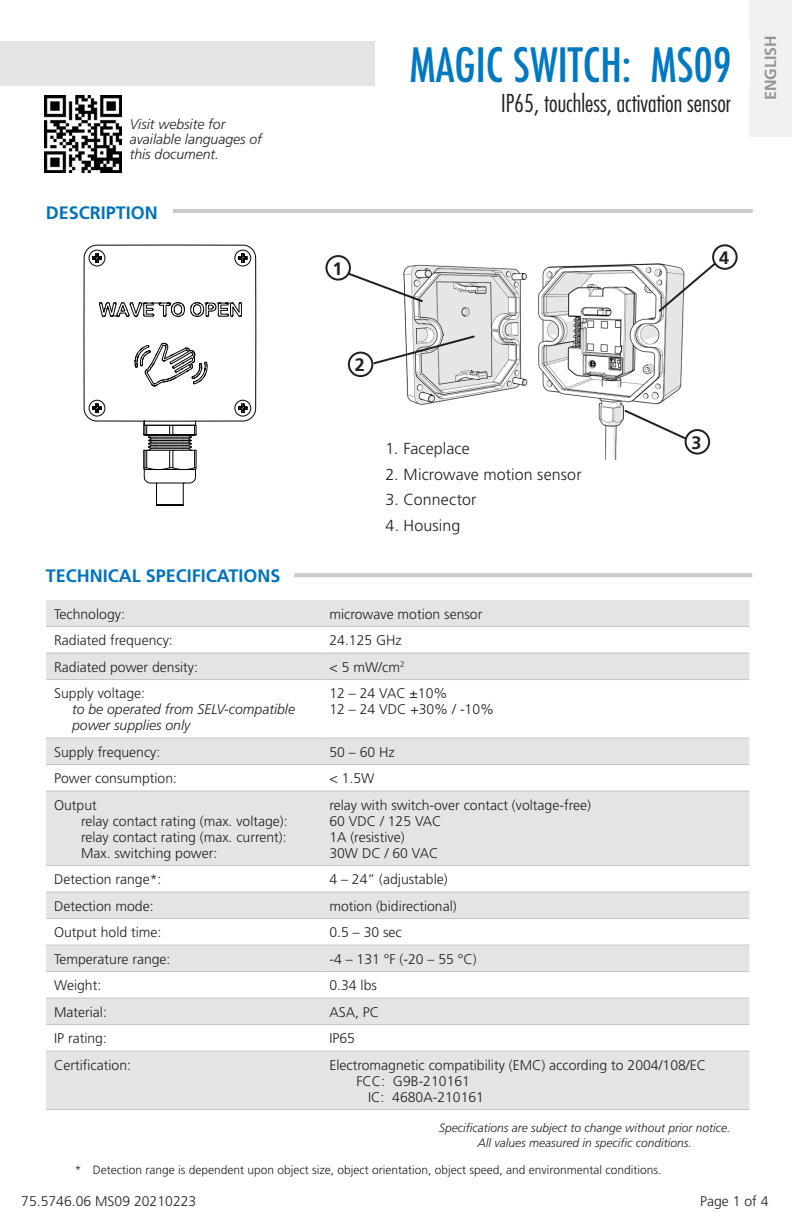
<style>
.page{position:relative;width:792px;height:1224px;background:#fff}
.page>*{position:absolute;margin:0;border:0;box-sizing:border-box;transform-origin:0 0}
.t1{font:500 condensed 46px "Futura";color:#0079c2}
.t2{font:300 condensed 24px "Futura Std";color:#231f20}
.t3{font:700 18px "Frutiger LT Std";color:#0073bc}
.Section_Headings{font:700 18px "Frutiger LT Std";color:#231f20}
.t4{font:300 16px "Frutiger LT Std";letter-spacing:.005em;color:#231f20}
.t5{font:700 16px "Frutiger LT Std";color:#939598}
.t6{font:300 14px "Frutiger LT Std";color:#231f20}
.t7{font:italic 300 14px/15px "Frutiger LT Std";color:#231f20}
.t8{font:300 12px "Frutiger LT Std";color:#231f20}
.t9{font:italic 300 12px "Frutiger LT Std";color:#231f20}
</style>
<div class="page">
<svg style="left:346px;top:272px;width:32px;height:14px"></svg>
<img style="left:378px;top:263px;width:333px;height:197px">
<svg style="left:371px;top:334px;width:106px;height:32px"></svg>
<svg style="left:622px;top:408px;width:67px;height:34px"></svg>
<svg style="left:656px;top:261px;width:62px;height:53px"></svg>
<div style="left:712px;top:244px;width:26px;height:26px;border:2px solid #231f20;border-radius:50%"></div>
<div style="left:325px;top:255px;width:26px;height:26px;border:2px solid #231f20;border-radius:50%"></div>
<div style="left:348px;top:352px;width:25px;height:25px;border:2px solid #231f20;border-radius:50%"></div>
<div style="left:685px;top:429px;width:25px;height:26px;border:2px solid #231f20;border-radius:50%"></div>
<svg style="left:84px;top:85px;width:172px;height:421px"></svg>
<hr style="left:44px;top:209px;width:709px;height:4px;background:#caccc8">
<div style="left:0;top:41px;width:750px;height:44px;background:#e4e5e3"></div>
<div style="left:750px;top:0;width:42px;height:137px;background:#f0f2f0"></div>
<div style="left:375px;top:40px;width:375px;height:45px;background:#fff"></div>
<img style="left:45px;top:95px;width:77px;height:77px">
<hr style="left:43px;top:573px;width:709px;height:4px;background:#caccc8">
<div style="left:40px;top:564px;width:254px;height:23px;background:#fff"></div>
<div style="left:40px;top:200px;width:132px;height:23px;background:#fff"></div>
<div style="left:46px;top:600px;width:703px;height:509px;background:#e4e5e3"></div>
<svg style="left:46px;top:627px;width:703px;height:26px"></svg>
<div style="left:46px;top:654px;width:703px;height:25px;background:#e4e5e3"></div>
<svg style="left:46px;top:680px;width:703px;height:371px"></svg>
<hr style="left:46px;top:626px;width:275px;height:1px;background:#c3c6c1">
<hr style="left:321px;top:626px;width:428px;height:1px;background:#c3c6c1">
<hr style="left:46px;top:653px;width:275px;height:1px;background:#c3c6c1">
<hr style="left:321px;top:653px;width:428px;height:1px;background:#c3c6c1">
<hr style="left:46px;top:679px;width:275px;height:1px;background:#c3c6c1">
<hr style="left:321px;top:679px;width:428px;height:1px;background:#c3c6c1">
<hr style="left:46px;top:738px;width:275px;height:1px;background:#c3c6c1">
<hr style="left:321px;top:738px;width:428px;height:1px;background:#c3c6c1">
<hr style="left:46px;top:764px;width:275px;height:1px;background:#c3c6c1">
<hr style="left:321px;top:764px;width:428px;height:1px;background:#c3c6c1">
<hr style="left:46px;top:791px;width:275px;height:1px;background:#c3c6c1">
<hr style="left:321px;top:791px;width:428px;height:1px;background:#c3c6c1">
<hr style="left:46px;top:865px;width:275px;height:1px;background:#c3c6c1">
<hr style="left:321px;top:865px;width:428px;height:1px;background:#c3c6c1">
<hr style="left:46px;top:892px;width:275px;height:1px;background:#c3c6c1">
<hr style="left:321px;top:892px;width:428px;height:1px;background:#c3c6c1">
<hr style="left:46px;top:918px;width:275px;height:1px;background:#c3c6c1">
<hr style="left:321px;top:918px;width:428px;height:1px;background:#c3c6c1">
<hr style="left:46px;top:945px;width:275px;height:1px;background:#c3c6c1">
<hr style="left:321px;top:945px;width:428px;height:1px;background:#c3c6c1">
<hr style="left:46px;top:971px;width:275px;height:1px;background:#c3c6c1">
<hr style="left:321px;top:971px;width:428px;height:1px;background:#c3c6c1">
<hr style="left:46px;top:998px;width:275px;height:1px;background:#c3c6c1">
<hr style="left:321px;top:998px;width:428px;height:1px;background:#c3c6c1">
<hr style="left:46px;top:1024px;width:275px;height:1px;background:#c3c6c1">
<hr style="left:321px;top:1024px;width:428px;height:1px;background:#c3c6c1">
<hr style="left:46px;top:1051px;width:275px;height:1px;background:#c3c6c1">
<hr style="left:321px;top:1051px;width:428px;height:1px;background:#c3c6c1">
<hr style="left:46px;top:1109px;width:275px;height:1px;background:#c3c6c1">
<hr style="left:321px;top:1109px;width:428px;height:1px;background:#c3c6c1">
<p class="t7" style="left:130px;top:117px;width:134px">Visit website for available languages of this document.</p>
<p class="t3" style="left:46px;top:202px;width:114px">DESCRIPTION</p>
<p class="t3" style="left:46px;top:565px;width:236px">TECHNICAL SPECIFICATIONS</p>
<p class="t1" style="left:410px;top:35px;width:324px">MAGIC SWITCH: MS09</p>
<p class="t2" style="left:501px;top:89px;width:231px">IP65, touchless, activation sensor</p>
<p class="Section_Headings" style="left:332px;top:258px;width:12px">1</p>
<p class="Section_Headings" style="left:355px;top:354px;width:12px">2</p>
<p class="t4" style="left:386px;top:439px;width:86px">1. Faceplace</p>
<p class="t4" style="left:386px;top:465px;width:198px">2. Microwave motion sensor</p>
<p class="t4" style="left:386px;top:491px;width:92px">3. Connector</p>
<p class="t4" style="left:386px;top:517px;width:76px">4. Housing</p>
<p class="Section_Headings" style="left:719px;top:247px;width:12px">4</p>
<p class="Section_Headings" style="left:692px;top:432px;width:12px">3</p>
<p class="t6" style="left:54px;top:606px;width:72px">Technology:</p>
<p class="t6" style="left:329px;top:606px;width:154px">microwave motion sensor</p>
<p class="t6" style="left:54px;top:632px;width:120px">Radiated frequency:</p>
<p class="t6" style="left:329px;top:632px;width:74px">24.125 GHz</p>
<p class="t6" style="left:54px;top:659px;width:145px">Radiated power density:</p>
<p class="t6" style="left:329px;top:659px;width:77px">&lt; 5 mW/cm<sup>2</sup></p>
<p class="t6" style="left:54px;top:685px;width:93px">Supply voltage:</p>
<p class="t7" style="left:72px;top:701px;width:224px;line-height:16px">to be operated from SELV-compatible power supplies only</p>
<p class="t6" style="left:329px;top:685px;width:120px">12 – 24 VAC ±10%</p>
<p class="t6" style="left:329px;top:701px;width:166px">12 – 24 VDC +30% / -10%</p>
<p class="t6" style="left:54px;top:744px;width:108px">Supply frequency:</p>
<p class="t6" style="left:329px;top:744px;width:67px">50 – 60 Hz</p>
<p class="t6" style="left:54px;top:770px;width:124px">Power consumption:</p>
<p class="t6" style="left:329px;top:770px;width:46px">&lt; 1.5W</p>
<p class="t6" style="left:54px;top:797px;width:44px">Output</p>
<p class="t6" style="left:81px;top:813px;width:208px">relay contact rating (max. voltage):</p>
<p class="t6" style="left:81px;top:829px;width:207px">relay contact rating (max. current):</p>
<p class="t6" style="left:81px;top:845px;width:138px">Max. switching power:</p>
<p class="t6" style="left:329px;top:797px;width:263px">relay with switch-over contact (voltage-free)</p>
<p class="t6" style="left:329px;top:813px;width:114px">60 VDC / 125 VAC</p>
<p class="t6" style="left:329px;top:829px;width:77px">1A (resistive)</p>
<p class="t6" style="left:329px;top:845px;width:110px">30W DC / 60 VAC</p>
<p class="t6" style="left:54px;top:871px;width:109px">Detection range*:</p>
<p class="t6" style="left:329px;top:871px;width:120px">4 – 24” (adjustable)</p>
<p class="t6" style="left:54px;top:898px;width:101px">Detection mode:</p>
<p class="t6" style="left:329px;top:898px;width:129px">motion (bidirectional)</p>
<p class="t6" style="left:54px;top:924px;width:109px">Output hold time:</p>
<p class="t6" style="left:329px;top:924px;width:74px">0.5 – 30 sec</p>
<p class="t6" style="left:54px;top:951px;width:118px">Temperature range:</p>
<p class="t6" style="left:329px;top:951px;width:149px">-4 – 131 °F (-20 – 55 °C)</p>
<p class="t6" style="left:54px;top:977px;width:49px">Weight:</p>
<p class="t6" style="left:329px;top:977px;width:49px">0.34 lbs</p>
<p class="t6" style="left:54px;top:1004px;width:54px">Material:</p>
<p class="t6" style="left:329px;top:1004px;width:51px">ASA, PC</p>
<p class="t6" style="left:54px;top:1030px;width:54px">IP rating:</p>
<p class="t6" style="left:329px;top:1030px;width:27px">IP65</p>
<p class="t6" style="left:54px;top:1057px;width:78px">Certification:</p>
<p class="t6" style="left:329px;top:1057px;width:378px">Electromagnetic compatibility (EMC) according to 2004/108/EC</p>
<p class="t6" style="left:356px;top:1073px;width:115px">FCC: G9B-210161</p>
<p class="t6" style="left:368px;top:1089px;width:117px">IC: 4680A-210161</p>
<p class="t9" style="left:439px;top:1121px;width:293px">Specifications are subject to change without prior notice.</p>
<p class="t9" style="left:478px;top:1136px;width:216px">All values measured in specific conditions.</p>
<p class="t8" style="left:75px;top:1163px;width:588px">* Detection range is dependent upon object size, object orientation, object speed, and environmental conditions.</p>
<p class="t5" style="left:761px;top:100px;width:66px;rotate:-90deg">ENGLISH</p>
<p class="t6" style="left:21px;top:1193px;width:177px">75.5746.06 MS09 20210223</p>
<p class="t6" style="left:700px;top:1193px;width:70px">Page 1 of 4</p>
</div>
